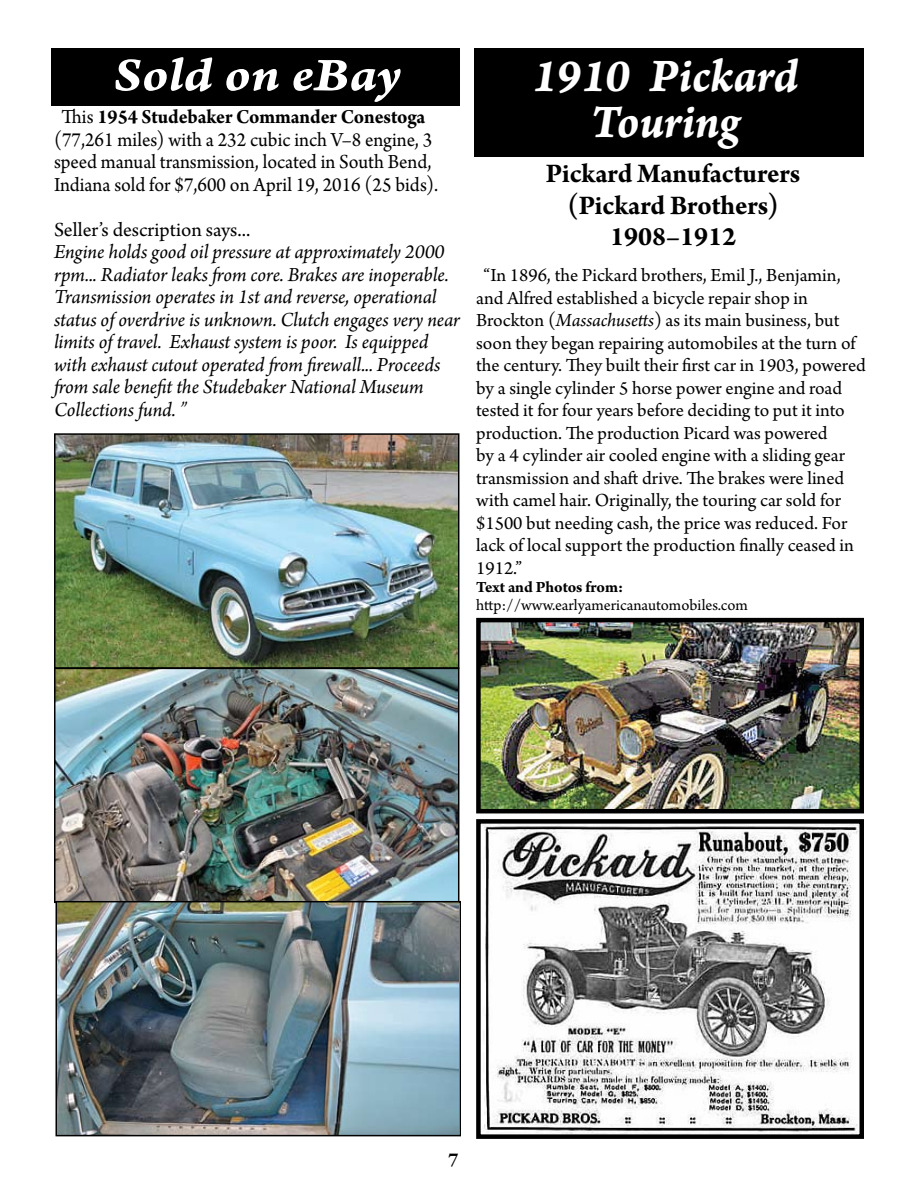
<style>
.page{position:relative;width:918px;height:1188px;background:#fff}
.page>*{position:absolute;margin:0;border:0;box-sizing:border-box;transform-origin:0 0}
.t1{font:49.5px/46.5px "Arno Pro Bold Italic Caption";color:#fff;text-align:center;scale:.94 1}
.t2{font:49.5px "Arno Pro Bold Italic Caption";color:#fff;scale:1.1 1}
.t3{font:700 28.5px/31.5px "Arno Pro";letter-spacing:-.005em;color:#000;text-align:center}
.t4{font:italic 21px/22.5px "Arno Pro";letter-spacing:-.005em;color:#000}
.t5{font:21px/22.5px "Arno Pro";color:#000;text-align:center;scale:.95 1}
.t6{font:21px "Arno Pro";color:#000}
.t7{font:600 21px "Arno Pro";color:#000}
.t8{font:19.5px/22.5px "Arno Pro";color:#000}
.t9{font:16.5px "Arno Pro";color:#000}
.t10{font:700 16.5px "Arno Pro";letter-spacing:-.005em;color:#000}
.s1{font-weight:700}
.s2{font-style:italic}
</style>
<div class="page">
<div style="left:52px;top:48px;width:408px;height:58px;background:#000"></div>
<img style="left:57px;top:436px;width:399px;height:464px">
<div style="left:54px;top:433px;width:405px;height:236px;border:2px solid #000"></div>
<div style="left:54px;top:668px;width:405px;height:235px;border:2px solid #000"></div>
<img style="left:59px;top:904px;width:399px;height:229px">
<div style="left:56px;top:901px;width:405px;height:235px;border:2px solid #000"></div>
<div style="left:475px;top:48px;width:389px;height:109px;background:#000"></div>
<img style="left:481px;top:623px;width:378px;height:185px">
<div style="left:476px;top:618px;width:388px;height:195px;border:4px solid #000"></div>
<img style="left:482px;top:824px;width:377px;height:310px">
<div style="left:476px;top:819px;width:388px;height:320px;border:4px solid #000"></div>
<h1 class="t2" style="left:113px;top:44px;width:263px">Sold on eBay</h1>
<p class="t5" style="left:54px;top:107px;width:406px">This <span class="s1">1954 Studebaker Commander Conestoga </span>(77,261 miles) with a 232 cubic inch V–8 engine, 3 speed manual transmission, located in South Bend, Indiana sold for $7,600 on April 19, 2016 (25 bids).</p>
<p class="t6" style="left:54px;top:217px;width:198px">Seller’s description says...</p>
<p class="t4" style="left:54px;top:242px;width:408px">Engine holds good oil pressure at approximately 2000 rpm... Radiator leaks from core. Brakes are inoperable.<br>Transmission operates in 1st and reverse, operational status of overdrive is unknown. Clutch engages very near limits of travel. Exhaust system is poor. Is equipped with exhaust cutout operated from firewall... Proceeds from sale benefit the Studebaker National Museum Collections fund. ”</p>
<h1 class="t1" style="left:532px;top:53px;width:285px">1910 Pickard<br>Touring</h1>
<h2 class="t3" style="left:546px;top:160px;width:256px">Pickard Manufacturers (Pickard Brothers)<br>1908–1912</h2>
<p class="t8" style="left:476px;top:265px;width:391px;text-indent:7px">“In 1896, the Pickard brothers, Emil J., Benjamin, and Alfred established a bicycle repair shop in Brockton (<span class="s2">Massachusetts</span>) as its main business, but soon they began repairing automobiles at the turn of the century. They built their first car in 1903, powered by a single cylinder 5 horse power engine and road tested it for four years before deciding to put it into production. The production Picard was powered<br>by a 4 cylinder air cooled engine with a sliding gear transmission and shaft drive. The brakes were lined with camel hair. Originally, the touring car sold for $1500 but needing cash, the price was reduced. For lack of local support the production finally ceased in 1912.”</p>
<p class="t10" style="left:476px;top:577px;width:149px">Text and Photos from:</p>
<p class="t9" style="left:476px;top:596px;width:273px">http://www.earlyamericanautomobiles.com</p>
<p class="t7" style="left:448px;top:1147px;width:12px">7</p>
</div>
